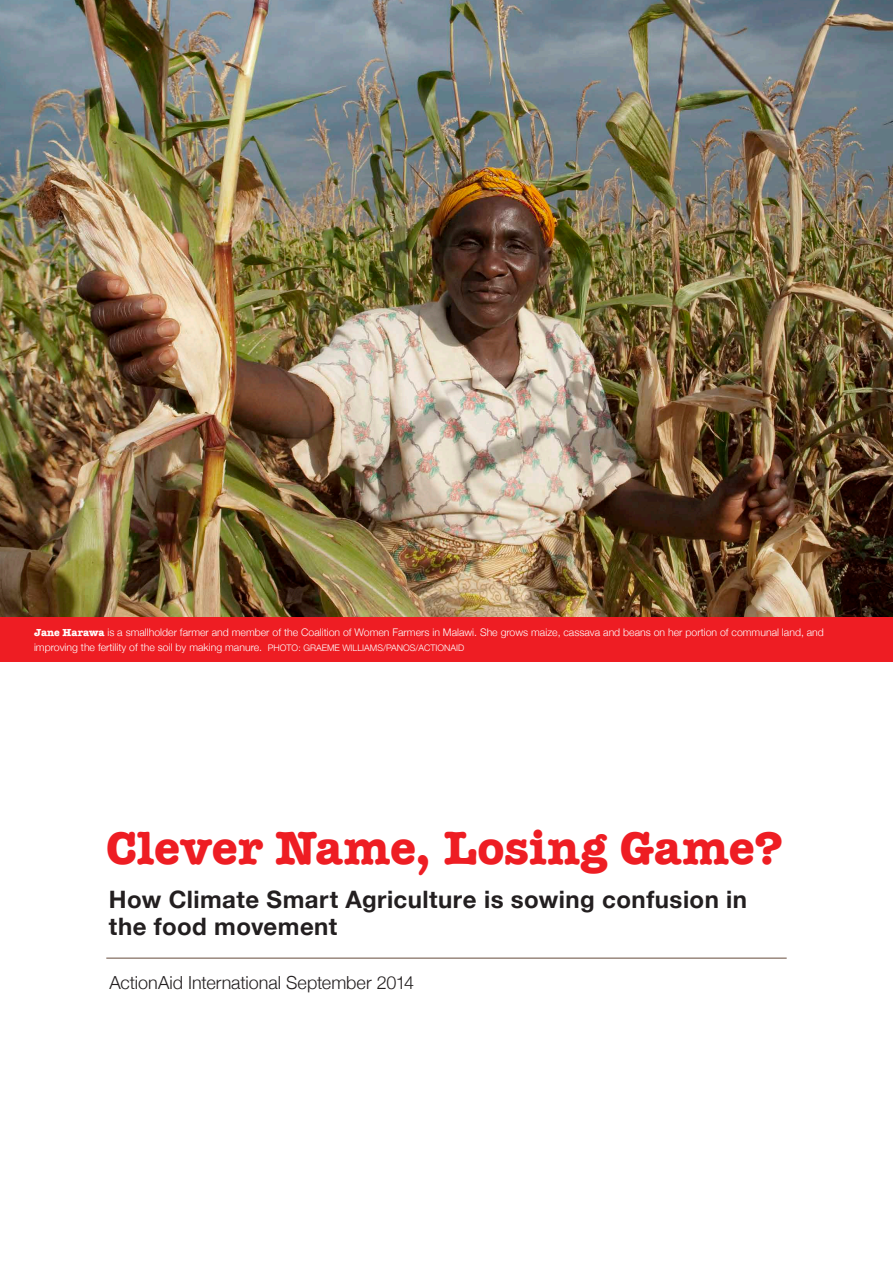
<style>
.page{position:relative;width:893px;height:1263px;background:#fff}
.page>*{position:absolute;margin:0;border:0;box-sizing:border-box;transform-origin:0 0}
.t1{font:700 48px "American Typewriter";color:#ee1d23}
.t2{font:700 24px/27px "Helvetica Neue";letter-spacing:.02em;color:#231f20}
.t3{font:300 18px "Helvetica Neue";color:#231f20}
.t4{font:300 10.5px "Helvetica Neue";color:#fff}
.s1{font-family:"American Typewriter";font-weight:700}
.s2{font-size:9px}
</style>
<div class="page">
<img style="left:0;top:0;width:893px;height:617px">
<hr style="left:106px;top:957px;width:681px;height:2px;background:#99877d">
<div style="left:0;top:617px;width:893px;height:44px;background:#ee1d23"></div>
<p class="t4" style="left:34px;top:626px;width:791px"><span class="s1">Jane Harawa</span> is a smallholder farmer and member of the Coalition of Women Farmers in Malawi. She grows maize, cassava and beans on her portion of communal land, and</p>
<p class="t4" style="left:34px;top:641px;width:432px">improving the fertility of the soil by making manure. <span class="s2">PHOTO: GRAEME WILLIAMS/PANOS/ACTIONAID</span></p>
<p class="t1" style="left:106px;top:818px;width:678px">Clever Name, Losing Game?</p>
<p class="t2" style="left:109px;top:886px;width:640px">How Climate Smart Agriculture is sowing confusion in the food movement</p>
<p class="t3" style="left:109px;top:971px;width:306px">ActionAid International September 2014</p>
</div>
